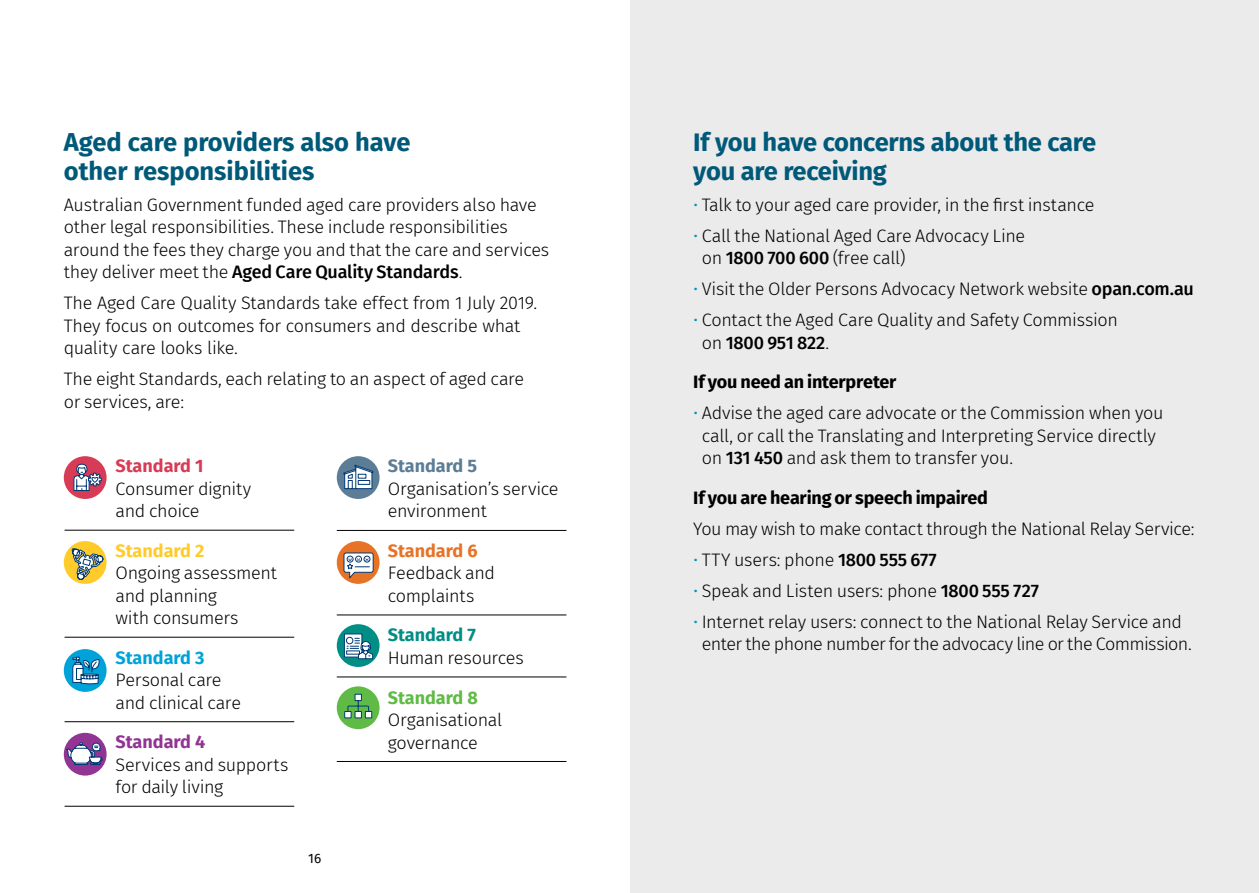
<style>
.page{position:relative;width:1259px;height:893px;background:#fff}
.page>*{position:absolute;margin:0;border:0;box-sizing:border-box;transform-origin:0 0}
.t1{font:700 25.5px/28.5px "Fira Sans";letter-spacing:-.01em;color:#005978}
.t2{font:300 18px/22.5px "Fira Sans";letter-spacing:-.02em;color:#000}
.t3{font:700 18px "Fira Sans";letter-spacing:-.01em;color:#000}
.t4{font:700 18px "Fira Sans";color:#d73b56}
.t5{font:700 18px "Fira Sans";color:#ffcb2b}
.t6{font:700 18px "Fira Sans";color:#00a2da}
.t7{font:700 18px "Fira Sans";color:#913493}
.t8{font:700 18px "Fira Sans";color:#5c7d96}
.t9{font:700 18px "Fira Sans";color:#e77327}
.t10{font:700 18px "Fira Sans";color:#008e85}
.t11{font:700 18px "Fira Sans";color:#5fbb46}
.t12{font:13.5px "Fira Sans";color:#000}
.s1{font-weight:500}
.s2{color:#0098be}
</style>
<div class="page">
<hr style="left:65px;top:530px;width:229px;height:1px;background:#000">
<hr style="left:65px;top:637px;width:229px;height:1px;background:#000">
<hr style="left:65px;top:721px;width:229px;height:1px;background:#000">
<hr style="left:65px;top:806px;width:229px;height:1px;background:#000">
<div style="left:64px;top:456px;width:43px;height:43px;background:#d73b56;border-radius:50%"></div>
<svg style="left:73px;top:463px;width:29px;height:28px"></svg>
<div style="left:64px;top:541px;width:43px;height:43px;background:#ffcb2b;border-radius:50%"></div>
<svg style="left:71px;top:544px;width:33px;height:37px"></svg>
<div style="left:64px;top:649px;width:43px;height:43px;background:#00a2da;border-radius:50%"></div>
<svg style="left:72px;top:656px;width:28px;height:29px"></svg>
<div style="left:64px;top:733px;width:43px;height:43px;background:#913493;border-radius:50%"></div>
<svg style="left:66px;top:742px;width:37px;height:34px"></svg>
<hr style="left:337px;top:530px;width:229px;height:1px;background:#000">
<hr style="left:337px;top:615px;width:229px;height:1px;background:#000">
<hr style="left:337px;top:677px;width:229px;height:1px;background:#000">
<hr style="left:337px;top:761px;width:229px;height:1px;background:#000">
<div style="left:337px;top:456px;width:42px;height:43px;background:#5c7d96;border-radius:50%"></div>
<svg style="left:343px;top:464px;width:31px;height:25px"></svg>
<div style="left:337px;top:541px;width:42px;height:43px;background:#e77327;border-radius:50%"></div>
<svg style="left:343px;top:552px;width:31px;height:28px"></svg>
<div style="left:337px;top:624px;width:42px;height:43px;background:#008e85;border-radius:50%"></div>
<svg style="left:344px;top:633px;width:29px;height:26px"></svg>
<div style="left:337px;top:686px;width:42px;height:43px;background:#5fbb46;border-radius:50%"></div>
<svg style="left:344px;top:693px;width:29px;height:26px"></svg>
<div style="left:631px;top:0;width:628px;height:893px;background:#ebebec"></div>
<h1 class="t1" style="left:64px;top:126px;width:348px">Aged care providers also have other responsibilities</h1>
<p class="t2" style="left:64px;top:193px;width:487px">Australian Government funded aged care providers also have other legal responsibilities. These include responsibilities around the fees they charge you and that the care and services they deliver meet the <span class="s1">Aged Care Quality Standards</span>.</p>
<p class="t2" style="left:64px;top:292px;width:475px">The Aged Care Quality Standards take effect from 1 July 2019.<br>They focus on outcomes for consumers and describe what quality care looks like.</p>
<p class="t2" style="left:64px;top:368px;width:462px">The eight Standards, each relating to an aspect of aged care or services, are:</p>
<p class="t4" style="left:116px;top:451px;width:90px">Standard 1</p>
<p class="t2" style="left:116px;top:477px;width:137px">Consumer dignity and choice</p>
<p class="t5" style="left:116px;top:535px;width:90px">Standard 2</p>
<p class="t2" style="left:116px;top:562px;width:163px">Ongoing assessment and planning<br>with consumers</p>
<p class="t6" style="left:116px;top:642px;width:91px">Standard 3</p>
<p class="t2" style="left:116px;top:669px;width:127px">Personal care and clinical care</p>
<p class="t7" style="left:116px;top:727px;width:91px">Standard 4</p>
<p class="t2" style="left:116px;top:753px;width:174px">Services and supports for daily living</p>
<p class="t12" style="left:308px;top:848px;width:14px">16</p>
<p class="t8" style="left:388px;top:451px;width:91px">Standard 5</p>
<p class="t2" style="left:388px;top:477px;width:172px">Organisation’s service environment</p>
<p class="t9" style="left:388px;top:535px;width:91px">Standard 6</p>
<p class="t2" style="left:388px;top:562px;width:109px">Feedback and complaints</p>
<p class="t10" style="left:388px;top:620px;width:90px">Standard 7</p>
<p class="t2" style="left:388px;top:646px;width:138px">Human resources</p>
<p class="t11" style="left:388px;top:682px;width:92px">Standard 8</p>
<p class="t2" style="left:388px;top:708px;width:116px">Organisational governance</p>
<h1 class="t1" style="left:693px;top:126px;width:404px">If you have concerns about the care you are receiving</h1>
<p class="t2" style="left:693px;top:193px;width:402px"><span class="s2">•</span> Talk to your aged care provider, in the first instance</p>
<p class="t2" style="left:702px;top:224px;width:325px;text-indent:-8px"><span class="s2">•</span> Call the National Aged Care Advocacy Line on <span class="s1">1800 700 600</span> (free call)</p>
<p class="t2" style="left:693px;top:278px;width:502px"><span class="s2">•</span> Visit the Older Persons Advocacy Network website <span class="s1">opan.com.au</span></p>
<p class="t2" style="left:702px;top:309px;width:418px;text-indent:-8px"><span class="s2">•</span> Contact the Aged Care Quality and Safety Commission on <span class="s1">1800 951 822</span>.</p>
<p class="t3" style="left:693px;top:367px;width:205px">If you need an interpreter</p>
<p class="t2" style="left:702px;top:402px;width:463px;text-indent:-8px"><span class="s2">•</span> Advise the aged care advocate or the Commission when you call, or call the Translating and Interpreting Service directly on <span class="s1">131 450</span> and ask them to transfer you.</p>
<p class="t3" style="left:693px;top:482px;width:296px">If you are hearing or speech impaired</p>
<p class="t2" style="left:693px;top:517px;width:503px">You may wish to make contact through the National Relay Service:</p>
<p class="t2" style="left:693px;top:548px;width:245px"><span class="s2">•</span> TTY users: phone <span class="s1">1800 555 677</span></p>
<p class="t2" style="left:693px;top:579px;width:347px"><span class="s2">•</span> Speak and Listen users: phone <span class="s1">1800 555 727</span></p>
<p class="t2" style="left:693px;top:610px;width:500px;text-align:center"><span class="s2">•</span> Internet relay users: connect to the National Relay Service and enter the phone number for the advocacy line or the Commission.</p>
</div>
